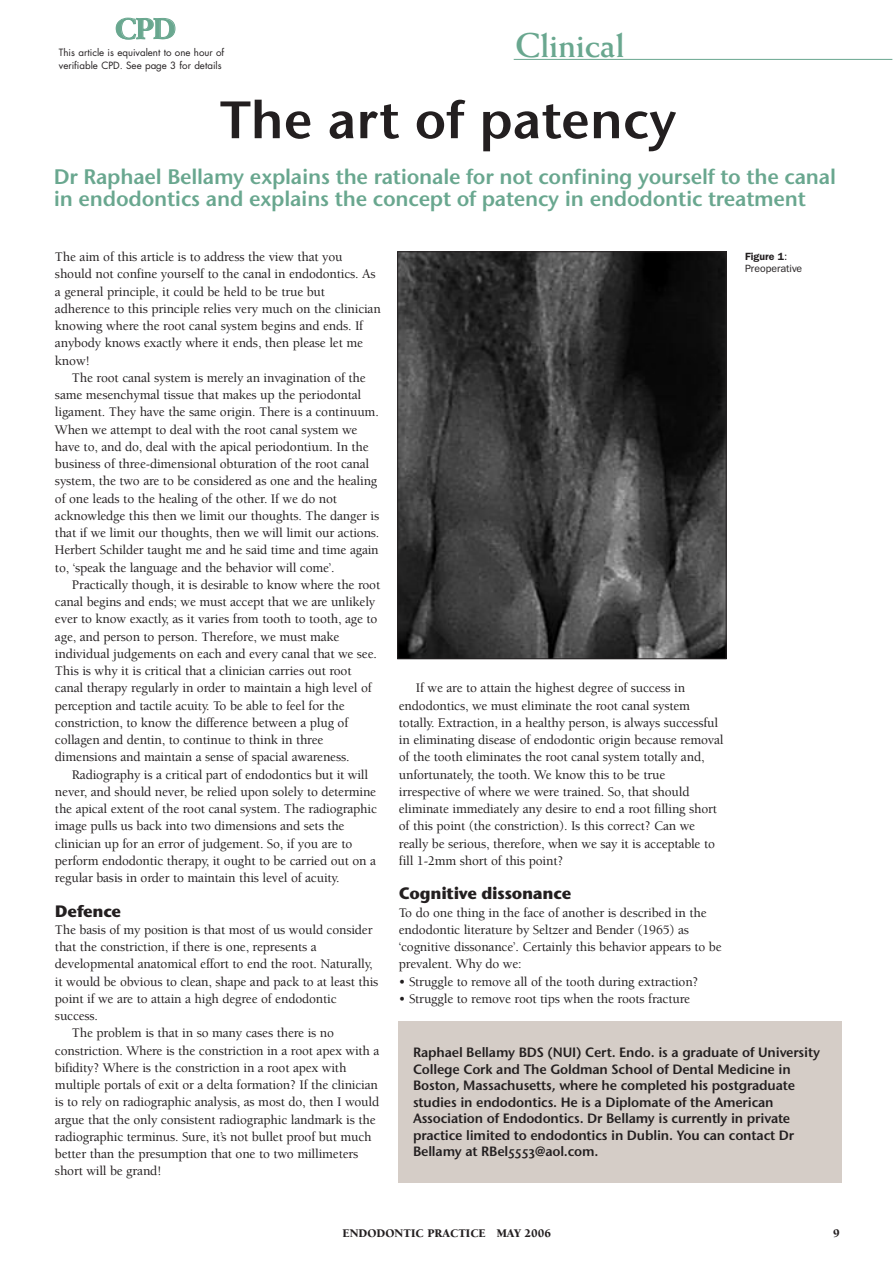
<style>
.page{position:relative;width:893px;height:1263px;background:#fff}
.page>*{position:absolute;margin:0;border:0;box-sizing:border-box;transform-origin:0 0}
.t1{font:52.5px "Stone Sans ITCTT Semi";color:#231f20}
.t2{font:700 34.5px "Weiss";color:#69a78f}
.t3{font:800 28.95px "Weiss";color:#69a78f}
.t4{font:21px/22.5px "Stone Sans ITCTT Semi";letter-spacing:-.01em;color:#69a78f}
.t5{font:700 16.5px "Stone Sans OSITCTT";letter-spacing:-.015em;color:#231f20}
.t6{font:500 13.5px/17.2px "Berkeley";letter-spacing:-.015em;color:#231f20}
.t7{font:13.5px/16.5px "Stone Sans OSITCTT Semi";letter-spacing:-.015em;color:#231f20}
.t8{font:900 12px "Berkeley";color:#231f20}
.t9{font:10.5px/12px "Franklin Gothic";color:#231f20}
.t10{font:9.75px/13.5px "Futura";color:#231f20}
.s1{font-weight:600}
</style>
<div class="page">
<hr style="left:514px;top:59px;width:378px;height:1px;background:#69a78f">
<img style="left:399px;top:253px;width:325px;height:404px">
<div style="left:397px;top:251px;width:329px;height:408px;border:1px solid #231f20"></div>
<div style="left:399px;top:1021px;width:443px;height:161px;background:#d5cdc7"></div>
<h3 class="t3" style="left:115px;top:19px;width:63px">CPD</h3>
<p class="t10" style="left:59px;top:46px;width:167px">This article is equivalent to one hour of verifiable CPD. See page 3 for details</p>
<h2 class="t2" style="left:515px;top:33px;width:111px">Clinical</h2>
<h1 class="t1" style="left:220px;top:87px;width:458px">The art of patency</h1>
<h3 class="t4" style="left:54px;top:165px;width:784px">Dr Raphael Bellamy explains the rationale for not confining yourself to the canal in endodontics and explains the concept of patency in endodontic treatment</h3>
<p class="t6" style="left:55px;top:249px;width:327px">The aim of this article is to address the view that you should not confine yourself to the canal in endodontics. As a general principle, it could be held to be true but adherence to this principle relies very much on the clinician knowing where the root canal system begins and ends. If anybody knows exactly where it ends, then please let me know!</p>
<p class="t6" style="left:55px;top:370px;width:326px;text-indent:17px">The root canal system is merely an invagination of the same mesenchymal tissue that makes up the periodontal ligament. They have the same origin. There is a continuum.<br>When we attempt to deal with the root canal system we have to, and do, deal with the apical periodontium. In the business of three-dimensional obturation of the root canal system, the two are to be considered as one and the healing of one leads to the healing of the other. If we do not acknowledge this then we limit our thoughts. The danger is that if we limit our thoughts, then we will limit our actions.<br>Herbert Schilder taught me and he said time and time again to, ‘speak the language and the behavior will come’.</p>
<p class="t6" style="left:55px;top:577px;width:327px;text-indent:17px">Practically though, it is desirable to know where the root canal begins and ends; we must accept that we are unlikely ever to know exactly, as it varies from tooth to tooth, age to age, and person to person. Therefore, we must make individual judgements on each and every canal that we see.<br>This is why it is critical that a clinician carries out root canal therapy regularly in order to maintain a high level of perception and tactile acuity. To be able to feel for the constriction, to know the difference between a plug of collagen and dentin, to continue to think in three dimensions and maintain a sense of spacial awareness.</p>
<p class="t6" style="left:55px;top:767px;width:323px;text-indent:17px">Radiography is a critical part of endodontics but it will never, and should never, be relied upon solely to determine the apical extent of the root canal system. The radiographic image pulls us back into two dimensions and sets the clinician up for an error of judgement. So, if you are to perform endodontic therapy, it ought to be carried out on a regular basis in order to maintain this level of acuity.</p>
<p class="t5" style="left:55px;top:900px;width:68px">Defence</p>
<p class="t6" style="left:55px;top:922px;width:319px">The basis of my position is that most of us would consider</p>
<p class="t6" style="left:55px;top:939px;width:263px">that the constriction, if there is one, represents a</p>
<p class="t6" style="left:55px;top:957px;width:319px">developmental anatomical effort to end the root. Naturally,</p>
<p class="t6" style="left:55px;top:974px;width:325px">it would be obvious to clean, shape and pack to at least this</p>
<p class="t6" style="left:55px;top:991px;width:283px">point if we are to attain a high degree of endodontic</p>
<p class="t6" style="left:55px;top:1008px;width:45px">success.</p>
<p class="t6" style="left:72px;top:1026px;width:264px">The problem is that in so many cases there is no</p>
<p class="t6" style="left:55px;top:1043px;width:326px">constriction. Where is the constriction in a root apex with a</p>
<p class="t6" style="left:55px;top:1060px;width:293px">bifidity? Where is the constriction in a root apex with</p>
<p class="t6" style="left:55px;top:1077px;width:324px">multiple portals of exit or a delta formation? If the clinician</p>
<p class="t6" style="left:55px;top:1095px;width:326px">is to rely on radiographic analysis, as most do, then I would</p>
<p class="t6" style="left:55px;top:1112px;width:322px">argue that the only consistent radiographic landmark is the</p>
<p class="t6" style="left:55px;top:1129px;width:318px">radiographic terminus. Sure, it’s not bullet proof but much</p>
<p class="t6" style="left:55px;top:1146px;width:305px">better than the presumption that one to two millimeters</p>
<p class="t6" style="left:55px;top:1164px;width:109px">short will be grand!</p>
<p class="t9" style="left:745px;top:250px;width:59px"><span class="s1">Figure 1</span>:<br>Preoperative</p>
<p class="t6" style="left:399px;top:681px;width:326px;text-indent:17px">If we are to attain the highest degree of success in endodontics, we must eliminate the root canal system totally. Extraction, in a healthy person, is always successful in eliminating disease of endodontic origin because removal of the tooth eliminates the root canal system totally and, unfortunately, the tooth. We know this to be true irrespective of where we were trained. So, that should eliminate immediately any desire to end a root filling short of this point (the constriction). Is this correct? Can we really be serious, therefore, when we say it is acceptable to fill 1-2mm short of this point?</p>
<p class="t5" style="left:399px;top:883px;width:174px">Cognitive dissonance</p>
<p class="t6" style="left:399px;top:905px;width:324px">To do one thing in the face of another is described in the endodontic literature by Seltzer and Bender (1965) as ‘cognitive dissonance’. Certainly this behavior appears to be prevalent. Why do we:</p>
<p class="t6" style="left:399px;top:974px;width:301px">• Struggle to remove all of the tooth during extraction?</p>
<p class="t6" style="left:399px;top:991px;width:293px">• Struggle to remove root tips when the roots fracture</p>
<p class="t7" style="left:413px;top:1044px;width:409px">Raphael Bellamy BDS (NUI) Cert. Endo. is a graduate of University College Cork and The Goldman School of Dental Medicine in Boston, Massachusetts, where he completed his postgraduate studies in endodontics. He is a Diplomate of the American Association of Endodontics. Dr Bellamy is currently in private practice limited to endodontics in Dublin. You can contact Dr Bellamy at RBel5553@aol.com.</p>
<p class="t8" style="left:343px;top:1228px;width:210px">ENDODONTIC PRACTICE MAY 2006</p>
<p class="t8" style="left:833px;top:1228px;width:8px">9</p>
</div>
